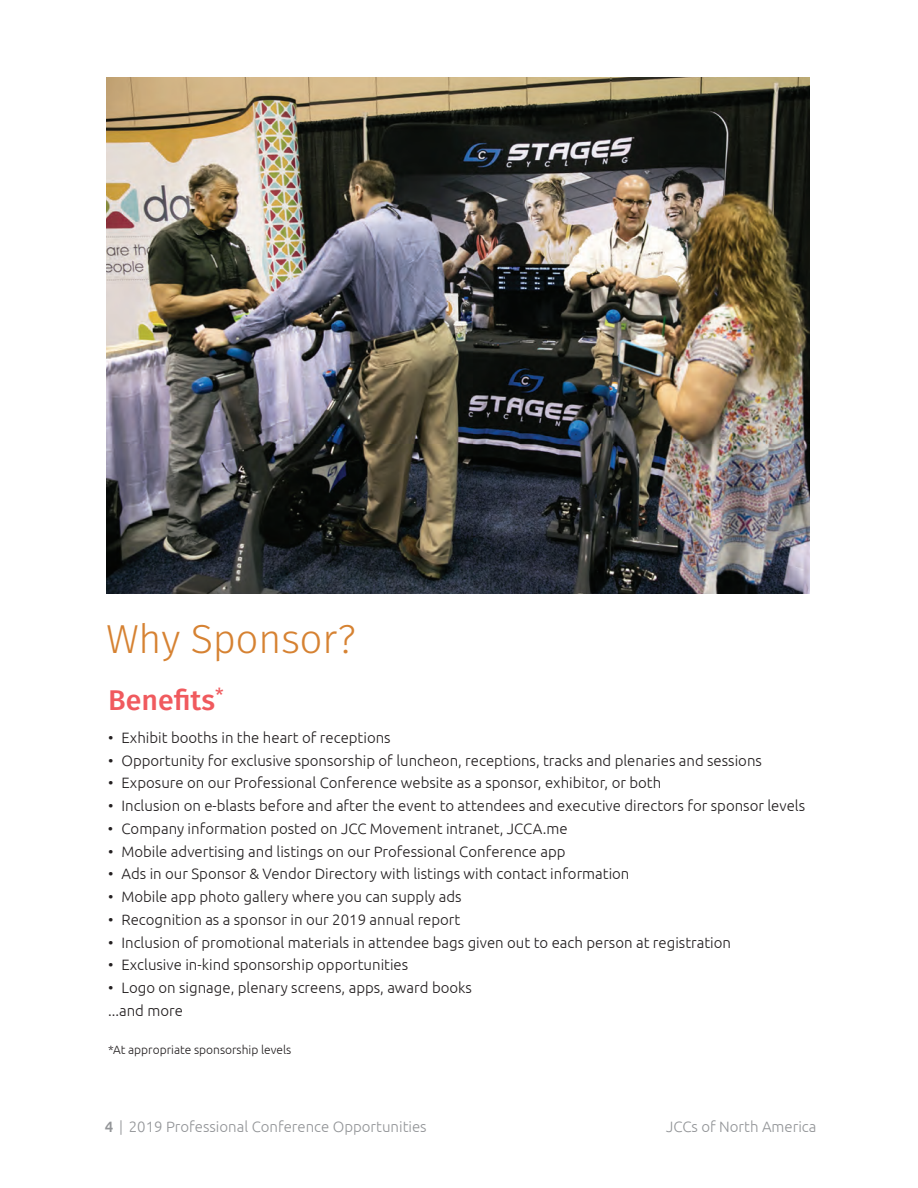
<style>
.page{position:relative;width:918px;height:1188px;background:#fff}
.page>*{position:absolute;margin:0;border:0;box-sizing:border-box;transform-origin:0 0}
.t1{font:40.5px "Fira Sans OT Light";letter-spacing:-.01em;color:#d68232}
.t2{font:28.5px "Fira Sans OT Medium";color:#f05a5e}
.t3{font:300 15px/22.8px "Ubuntu";color:#231f20}
.t4{font:300 15px "Ubuntu";color:#939598}
.t5{font:300 12px "Ubuntu";color:#231f20}
.s1{font-weight:500}
</style>
<div class="page">
<img style="left:106px;top:77px;width:704px;height:517px">
<h1 class="t1" style="left:106px;top:611px;width:253px">Why Sponsor?</h1>
<h2 class="t2" style="left:108px;top:680px;width:117px">Benefits<sup>*</sup></h2>
<p class="t3" style="left:108px;top:726px;width:284px">• Exhibit booths in the heart of receptions</p>
<p class="t3" style="left:108px;top:749px;width:655px">• Opportunity for exclusive sponsorship of luncheon, receptions, tracks and plenaries and sessions</p>
<p class="t3" style="left:108px;top:771px;width:555px">• Exposure on our Professional Conference website as a sponsor, exhibitor, or both</p>
<p class="t3" style="left:108px;top:794px;width:699px">• Inclusion on e-blasts before and after the event to attendees and executive directors for sponsor levels</p>
<p class="t3" style="left:108px;top:817px;width:461px">• Company information posted on JCC Movement intranet, JCCA.me</p>
<p class="t3" style="left:108px;top:840px;width:459px">• Mobile advertising and listings on our Professional Conference app</p>
<p class="t3" style="left:108px;top:862px;width:523px">• Ads in our Sponsor &amp; Vendor Directory with listings with contact information</p>
<p class="t3" style="left:108px;top:885px;width:355px">• Mobile app photo gallery where you can supply ads</p>
<p class="t3" style="left:108px;top:908px;width:354px">• Recognition as a sponsor in our 2019 annual report</p>
<p class="t3" style="left:108px;top:931px;width:625px">• Inclusion of promotional materials in attendee bags given out to each person at registration</p>
<p class="t3" style="left:108px;top:953px;width:302px">• Exclusive in-kind sponsorship opportunities</p>
<p class="t3" style="left:108px;top:976px;width:366px">• Logo on signage, plenary screens, apps, award books ...and more</p>
<p class="t5" style="left:108px;top:1043px;width:185px">*At appropriate sponsorship levels</p>
<p class="t4" style="left:105px;top:1118px;width:323px"><span class="s1">4</span> | 2019 Professional Conference Opportunities</p>
<p class="t4" style="left:666px;top:1118px;width:152px">JCCs of North America</p>
</div>
